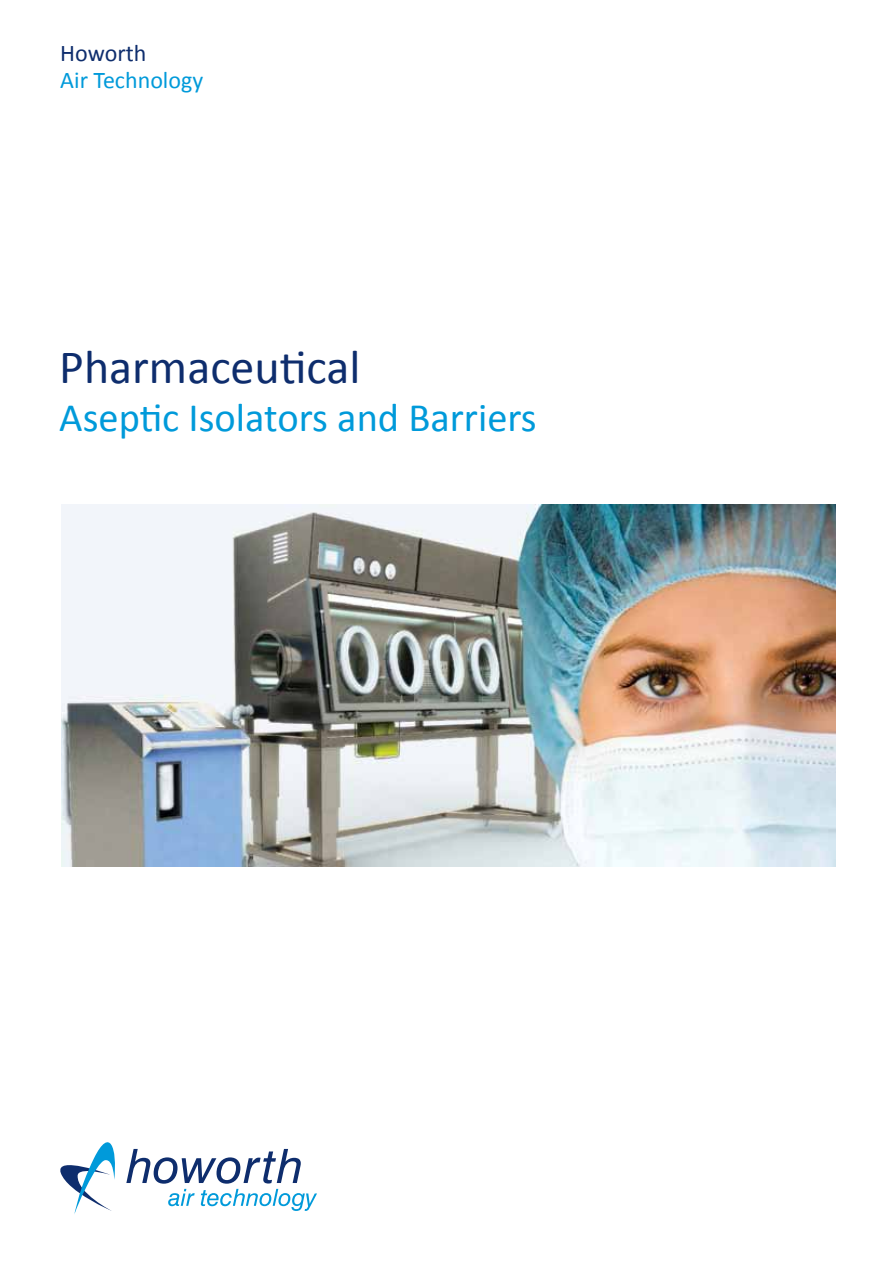
<style>
.page{position:relative;width:893px;height:1263px;background:#fff}
.page>*{position:absolute;margin:0;border:0;box-sizing:border-box;transform-origin:0 0}
.t1{font:48px "Calibri";color:#0e2d6d}
.t2{font:40.5px "Calibri";color:#009ada}
.t3{font:24px "Calibri";color:#009ada}
.t4{font:24px "Calibri";color:#0e2d6d}
</style>
<div class="page">
<svg style="left:126px;top:1149px;width:191px;height:62px"></svg>
<svg style="left:60px;top:1142px;width:55px;height:72px"></svg>
<img style="left:62px;top:505px;width:774px;height:361px">
<p class="t4" style="left:60px;top:39px;width:88px">Howorth</p>
<p class="t3" style="left:60px;top:66px;width:145px">Air Technology</p>
<p class="t1" style="left:59px;top:337px;width:303px">Pharmaceutical</p>
<p class="t2" style="left:59px;top:393px;width:479px">Aseptic Isolators and Barriers</p>
</div>
